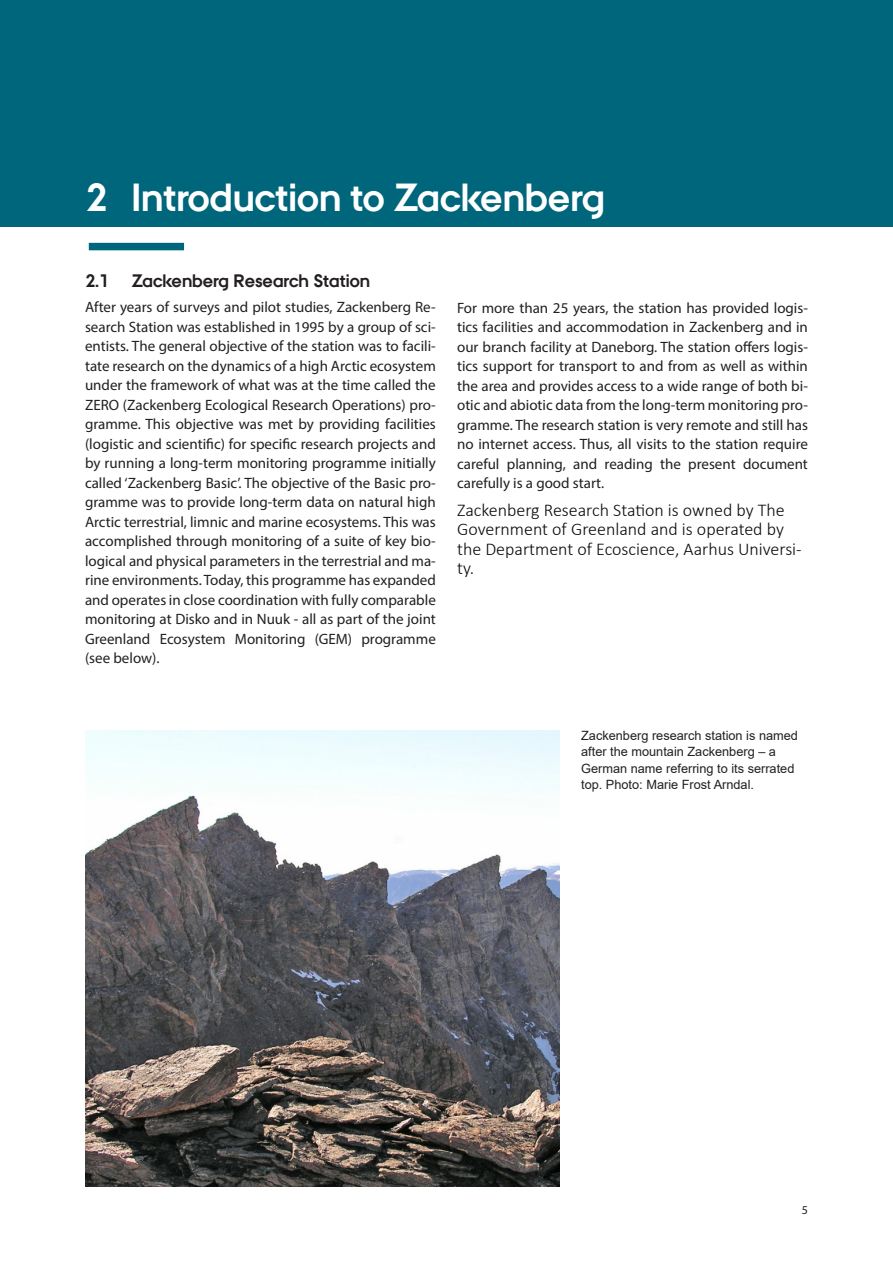
<style>
.page{position:relative;width:893px;height:1263px;background:#fff}
.page>*{position:absolute;margin:0;border:0;box-sizing:border-box;transform-origin:0 0}
.t1{font:700 39px "AU Passata";color:#fff}
.t2{font:300 18px/19.4px "Calibri";color:#0a0a0a}
.t3{font:700 18px "AU Passata";color:#231f20}
.Body_Text{font:15px/19.5px "Myriad Pro";color:#231f20;text-align:justify}
.Figur{font:12.75px/16.5px "Arial";color:#231f20}
.t4{font:12px "Myriad Pro";color:#231f20}
</style>
<div class="page">
<img style="left:85px;top:730px;width:475px;height:456px">
<div style="left:0;top:0;width:893px;height:226px;background:#00667c"></div>
<div style="left:89px;top:243px;width:95px;height:7px;background:#00667c"></div>
<p class="t1" style="left:85px;top:175px;width:522px">2 Introduction to Zackenberg</p>
<p class="t3" style="left:85px;top:270px;width:286px">2.1 Zackenberg Research Station</p>
<p class="Body_Text" style="left:85px;top:297px;width:352px">After years of surveys and pilot studies, Zackenberg Re&shy;search Station was established in 1995 by a group of sci&shy;entists. The general objective of the station was to facili&shy;tate research on the dynamics of a high Arctic ecosystem under the framework of what was at the time called the ZERO (Zackenberg Ecological Research Operations) pro&shy;gramme. This objective was met by providing facilities (logistic and scientific) for specific research projects and by running a long-term monitoring programme initially called ‘Zackenberg Basic’. The objective of the Basic pro&shy;gramme was to provide long-term data on natural high Arctic terrestrial, limnic and marine ecosystems. This was accomplished through monitoring of a suite of key bio&shy;logical and physical parameters in the terrestrial and ma&shy;rine environments. Today, this programme has expanded and operates in close coordination with fully comparable monitoring at Disko and in Nuuk - all as part of the joint Greenland Ecosystem Monitoring (GEM) programme (see below).</p>
<p class="Body_Text" style="left:457px;top:298px;width:352px">For more than 25 years, the station has provided logis&shy;tics facilities and accommodation in Zackenberg and in our branch facility at Daneborg. The station offers logis&shy;tics support for transport to and from as well as within the area and provides access to a wide range of both bi&shy;otic and abiotic data from the long-term monitoring pro&shy;gramme. The research station is very remote and still has no internet access. Thus, all visits to the station require careful planning, and reading the present document carefully is a good start.</p>
<p class="t2" style="left:457px;top:500px;width:346px">Zackenberg Research Station is owned by The Government of Greenland and is operated by the Department of Ecoscience, Aarhus Universi&shy;ty.</p>
<p class="Figur" style="left:581px;top:727px;width:218px">Zackenberg research station is named after the mountain Zackenberg – a German name referring to its serrated top. Photo: Marie Frost Arndal.</p>
<p class="t4" style="left:802px;top:1203px;width:8px">5</p>
</div>
